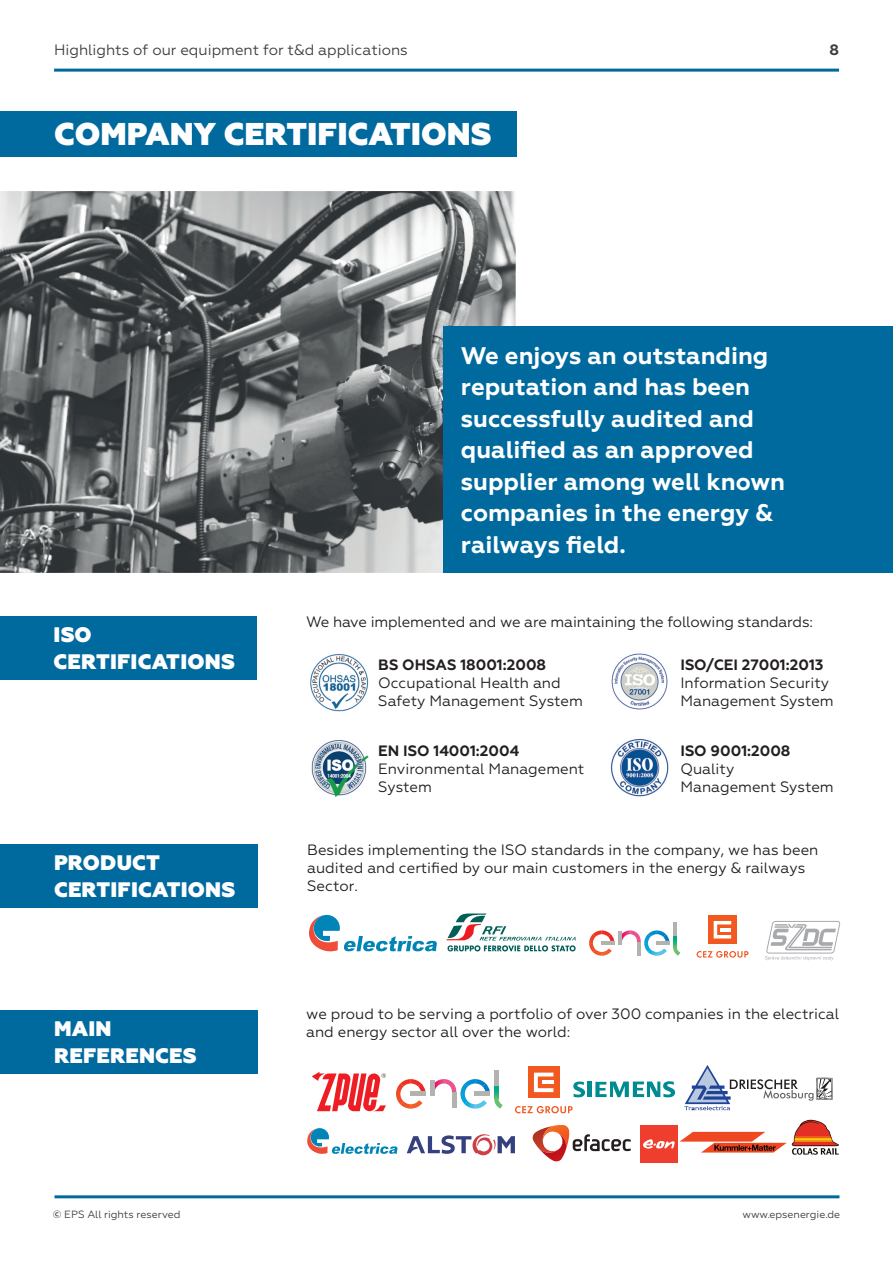
<style>
.page{position:relative;width:893px;height:1263px;background:#fff}
.page>*{position:absolute;margin:0;border:0;box-sizing:border-box;transform-origin:0 0}
.t1{font:800 31.5px "Geometria";color:#fff}
.t2{font:700 24px/31.5px "Geometria";color:#fff}
.t3{font:800 21px/27px "Geometria";letter-spacing:.01em;color:#fff}
.t4{font:15px/18px "Geometria";color:#231f20}
.t5{font:700 15px "Geometria";color:#231f20}
.t6{font:15px "Geometria";color:#3e3e3f}
.t7{font:700 15px "Geometria";color:#3e3e3f}
.t8{font:10.5px "Geometria";color:#3e3e3f}
.s1{font-weight:700}
</style>
<div class="page">
<hr style="left:54px;top:69px;width:785px;height:3px;background:#006a9f">
<hr style="left:55px;top:1195px;width:784px;height:3px;background:#006a9f">
<div style="left:0;top:111px;width:516px;height:46px;background:#006a9f"></div>
<div style="left:0;top:616px;width:257px;height:63px;background:#006a9f"></div>
<div style="left:0;top:844px;width:257px;height:64px;background:#006a9f"></div>
<div style="left:0;top:1010px;width:257px;height:64px;background:#006a9f"></div>
<img style="left:0;top:192px;width:515px;height:381px">
<div style="left:444px;top:326px;width:449px;height:247px;background:#006a9f"></div>
<img style="left:611px;top:739px;width:58px;height:58px">
<img style="left:311px;top:740px;width:58px;height:57px">
<img style="left:611px;top:653px;width:57px;height:57px">
<img style="left:310px;top:654px;width:59px;height:58px">
<div style="left:640px;top:1125px;width:37px;height:37px;background:#ef3e2d"></div>
<svg style="left:573px;top:1081px;width:12px;height:16px"></svg>
<hr style="left:587px;top:1082px;width:4px;height:15px;background:#008a91">
<svg style="left:595px;top:1081px;width:80px;height:16px"></svg>
<svg style="left:407px;top:1134px;width:108px;height:21px"></svg>
<svg style="left:532px;top:1125px;width:99px;height:37px"></svg>
<div style="left:528px;top:1067px;width:31px;height:31px;background:#f15921"></div>
<svg style="left:534px;top:1072px;width:19px;height:20px"></svg>
<hr style="left:542px;top:1080px;width:11px;height:4px;background:#fff">
<svg style="left:515px;top:1106px;width:58px;height:7px"></svg>
<svg style="left:307px;top:1128px;width:90px;height:26px"></svg>
<svg style="left:312px;top:1072px;width:74px;height:39px"></svg>
<svg style="left:643px;top:1120px;width:196px;height:35px"></svg>
<svg style="left:396px;top:1079px;width:29px;height:30px"></svg>
<svg style="left:434px;top:1079px;width:69px;height:30px"></svg>
<hr style="left:430px;top:1080px;width:4px;height:16px;background:#b2b3af">
<div style="left:494px;top:1070px;width:5px;height:15px;background:#b2b3af"></div>
<hr style="left:452px;top:1093px;width:4px;height:15px;background:#b2b3af">
<div style="left:410px;top:1091px;width:15px;height:5px;background:#b2b3af"></div>
<div style="left:474px;top:1091px;width:16px;height:5px;background:#b2b3af"></div>
<svg style="left:684px;top:1065px;width:149px;height:45px"></svg>
<div style="left:708px;top:915px;width:28px;height:29px;background:#f15921"></div>
<svg style="left:714px;top:921px;width:17px;height:17px"></svg>
<svg style="left:697px;top:951px;width:51px;height:7px"></svg>
<svg style="left:446px;top:913px;width:130px;height:38px"></svg>
<svg style="left:309px;top:915px;width:128px;height:37px"></svg>
<svg style="left:765px;top:921px;width:75px;height:39px"></svg>
<svg style="left:589px;top:930px;width:25px;height:26px"></svg>
<svg style="left:622px;top:930px;width:58px;height:26px"></svg>
<hr style="left:618px;top:931px;width:4px;height:14px;background:#b2b3af">
<hr style="left:673px;top:923px;width:4px;height:13px;background:#b2b3af">
<hr style="left:637px;top:942px;width:4px;height:13px;background:#b2b3af">
<hr style="left:601px;top:941px;width:13px;height:4px;background:#b2b3af">
<hr style="left:656px;top:941px;width:13px;height:4px;background:#b2b3af">
<p class="t6" style="left:54px;top:41px;width:355px">Highlights of our equipment for t&amp;d applications</p>
<p class="t7" style="left:829px;top:41px;width:11px">8</p>
<p class="t1" style="left:54px;top:116px;width:439px">COMPANY CERTIFICATIONS</p>
<p class="t3" style="left:54px;top:621px;width:183px">ISO<br>CERTIFICATIONS</p>
<p class="t3" style="left:54px;top:850px;width:183px">PRODUCT<br>CERTIFICATIONS</p>
<p class="t3" style="left:54px;top:1016px;width:59px">MAIN</p>
<p class="t3" style="left:54px;top:1043px;width:144px">REFERENCES</p>
<p class="t2" style="left:461px;top:340px;width:326px">We enjoys an outstanding reputation and has been successfully audited and qualified as an approved supplier among well known companies in the energy &amp; railways field.</p>
<p class="t4" style="left:306px;top:613px;width:508px">We have implemented and we are maintaining the following standards:</p>
<p class="t5" style="left:378px;top:655px;width:169px">BS OHSAS 18001:2008</p>
<p class="t4" style="left:378px;top:673px;width:206px">Occupational Health and<br>Safety Management System</p>
<p class="t5" style="left:378px;top:741px;width:143px">EN ISO 14001:2004</p>
<p class="t4" style="left:378px;top:759px;width:208px">Environmental Management<br>System</p>
<p class="t5" style="left:680px;top:655px;width:145px">ISO/CEI 27001:2013</p>
<p class="t4" style="left:680px;top:673px;width:155px">Information Security<br>Management System</p>
<p class="t5" style="left:680px;top:741px;width:112px">ISO 9001:2008</p>
<p class="t4" style="left:680px;top:759px;width:55px">Quality</p>
<p class="t4" style="left:680px;top:777px;width:155px">Management System</p>
<p class="t4" style="left:307px;top:840px;width:513px">Besides implementing the ISO standards in the company, we has been audited and certified by our main customers in the energy &amp; railways<br>Sector.</p>
<p class="t4" style="left:306px;top:1005px;width:534px">we proud to be serving a portfolio of over 300 companies in the electrical and energy sector all over the world:</p>
<p class="t8" style="left:53px;top:1208px;width:129px"><span class="s1">©</span> EPS All rights reserved</p>
<p class="t8" style="left:742px;top:1208px;width:99px">www.epsenergie.de</p>
</div>
